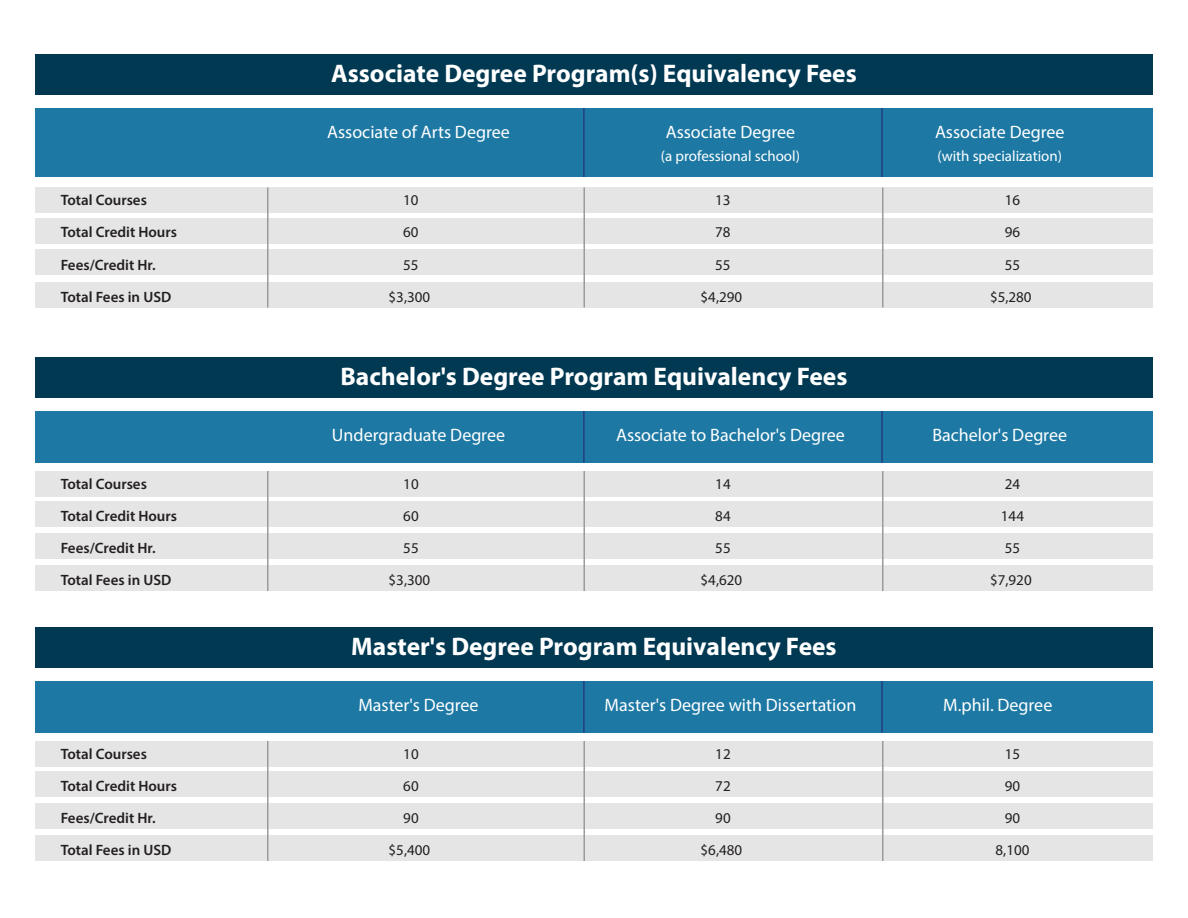
<style>
.page{position:relative;width:1188px;height:918px;background:#fff}
.page>*{position:absolute;margin:0;border:0;box-sizing:border-box;transform-origin:0 0}
.t1{font:700 25.5px "Myriad Pro";color:#fff}
.t2{font:18px "Myriad Pro";color:#fff}
.t3{font:600 15px/32.2px "Myriad Pro";color:#231f20}
.t4{font:15px/32.2px "Myriad Pro";color:#231f20;text-align:center}
.t5{font:15px "Myriad Pro";color:#fff}
</style>
<div class="page">
<div style="left:35px;top:54px;width:1118px;height:40px;background:#013952"></div>
<div style="left:35px;top:187px;width:1117px;height:26px;background:#e5e5e5"></div>
<div style="left:35px;top:218px;width:1117px;height:26px;background:#e5e5e5"></div>
<div style="left:35px;top:249px;width:1117px;height:26px;background:#e5e5e5"></div>
<div style="left:35px;top:282px;width:1117px;height:26px;background:#e5e5e5"></div>
<div style="left:35px;top:108px;width:1118px;height:69px;background:#1d79a4"></div>
<hr style="left:584px;top:188px;width:1px;height:120px;background:#9b9b9b">
<hr style="left:267px;top:188px;width:1px;height:120px;background:#9b9b9b">
<hr style="left:882px;top:188px;width:2px;height:120px;background:#9b9b9b">
<hr style="left:583px;top:108px;width:2px;height:69px;background:#233e84">
<hr style="left:881px;top:108px;width:2px;height:69px;background:#233e84">
<div style="left:35px;top:357px;width:1118px;height:41px;background:#013952"></div>
<div style="left:35px;top:471px;width:1117px;height:25px;background:#e5e5e5"></div>
<div style="left:35px;top:501px;width:1117px;height:26px;background:#e5e5e5"></div>
<div style="left:35px;top:533px;width:1117px;height:26px;background:#e5e5e5"></div>
<div style="left:35px;top:565px;width:1117px;height:26px;background:#e5e5e5"></div>
<div style="left:35px;top:411px;width:1118px;height:52px;background:#1d79a4"></div>
<hr style="left:584px;top:471px;width:1px;height:120px;background:#9b9b9b">
<hr style="left:267px;top:471px;width:1px;height:120px;background:#9b9b9b">
<hr style="left:882px;top:471px;width:2px;height:120px;background:#9b9b9b">
<hr style="left:583px;top:411px;width:2px;height:52px;background:#233e84">
<hr style="left:881px;top:411px;width:2px;height:52px;background:#233e84">
<div style="left:35px;top:627px;width:1118px;height:41px;background:#013952"></div>
<div style="left:35px;top:741px;width:1117px;height:25px;background:#e5e5e5"></div>
<div style="left:35px;top:771px;width:1117px;height:26px;background:#e5e5e5"></div>
<div style="left:35px;top:803px;width:1117px;height:26px;background:#e5e5e5"></div>
<div style="left:35px;top:835px;width:1117px;height:26px;background:#e5e5e5"></div>
<div style="left:35px;top:681px;width:1118px;height:52px;background:#1d79a4"></div>
<hr style="left:584px;top:741px;width:1px;height:120px;background:#9b9b9b">
<hr style="left:267px;top:741px;width:1px;height:120px;background:#9b9b9b">
<hr style="left:882px;top:741px;width:2px;height:120px;background:#9b9b9b">
<hr style="left:583px;top:681px;width:2px;height:52px;background:#233e84">
<hr style="left:881px;top:681px;width:2px;height:52px;background:#233e84">
<h1 class="t1" style="left:331px;top:57px;width:527px">Associate Degree Program(s) Equivalency Fees</h1>
<p class="t2" style="left:327px;top:121px;width:184px">Associate of Arts Degree</p>
<p class="t2" style="left:666px;top:121px;width:131px">Associate Degree</p>
<p class="t5" style="left:661px;top:147px;width:141px">(a professional school)</p>
<p class="t2" style="left:935px;top:121px;width:131px">Associate Degree</p>
<p class="t5" style="left:937px;top:147px;width:126px">(with specialization)</p>
<p class="t3" style="left:61px;top:184px;width:118px">Total Courses<br>Total Credit Hours<br>Fees/Credit Hr.<br>Total Fees in USD</p>
<p class="t4" style="left:389px;top:184px;width:43px">10<br>60<br>55 $3,300</p>
<p class="t4" style="left:701px;top:184px;width:43px">13<br>78<br>55 $4,290</p>
<p class="t4" style="left:990px;top:184px;width:43px">16<br>96<br>55 $5,280</p>
<h1 class="t1" style="left:340px;top:360px;width:509px">Bachelor's Degree Program Equivalency Fees</h1>
<p class="t2" style="left:332px;top:424px;width:175px">Undergraduate Degree</p>
<p class="t2" style="left:616px;top:424px;width:230px">Associate to Bachelor's Degree</p>
<p class="t2" style="left:932px;top:424px;width:136px">Bachelor's Degree</p>
<p class="t3" style="left:61px;top:467px;width:118px">Total Courses<br>Total Credit Hours<br>Fees/Credit Hr.<br>Total Fees in USD</p>
<p class="t4" style="left:389px;top:467px;width:43px">10<br>60<br>55 $3,300</p>
<p class="t4" style="left:701px;top:467px;width:43px">14<br>84<br>55 $4,620</p>
<p class="t4" style="left:990px;top:467px;width:43px">24<br>144<br>55 $7,920</p>
<h1 class="t1" style="left:351px;top:630px;width:487px">Master's Degree Program Equivalency Fees</h1>
<p class="t2" style="left:358px;top:694px;width:122px">Master's Degree</p>
<p class="t2" style="left:605px;top:694px;width:253px">Master's Degree with Dissertation</p>
<p class="t2" style="left:943px;top:694px;width:111px">M.phil. Degree</p>
<p class="t3" style="left:61px;top:737px;width:118px">Total Courses<br>Total Credit Hours<br>Fees/Credit Hr.<br>Total Fees in USD</p>
<p class="t4" style="left:389px;top:737px;width:43px">10<br>60<br>90 $5,400</p>
<p class="t4" style="left:701px;top:737px;width:43px">12<br>72<br>90 $6,480</p>
<p class="t4" style="left:996px;top:737px;width:35px">15<br>90<br>90<br>8,100</p>
</div>
